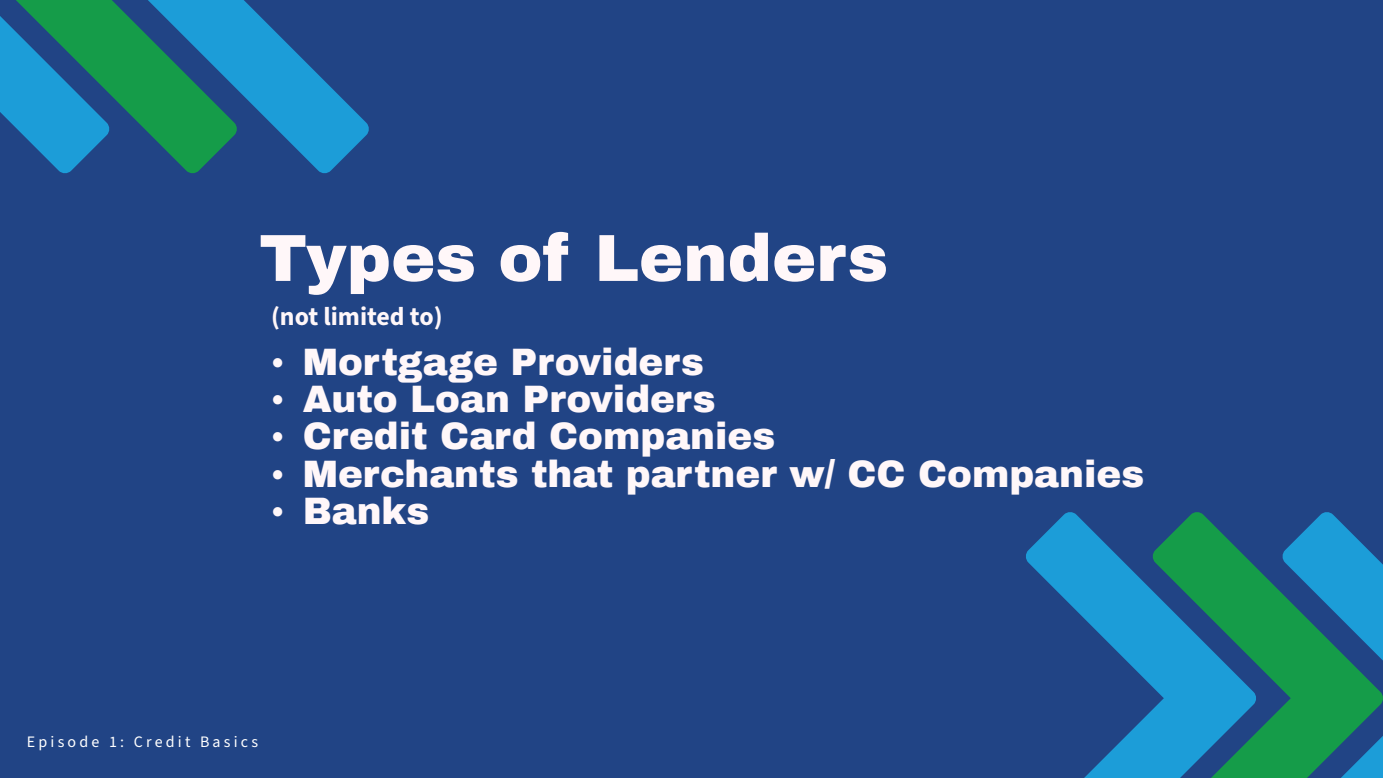
<style>
.page{position:relative;width:1383px;height:778px;background:#fff}
.page>*{position:absolute;margin:0;border:0;box-sizing:border-box;transform-origin:0 0}
.t1{font:900 66.6px "Archivo";color:#fff7f9}
.t2{font:900 37.2px "Archivo";color:#fff7f9}
.t3{font:700 25.8px "Source Sans 3";color:#fff7f9}
.t4{font:15.9px "Source Sans 3";letter-spacing:.2em;color:#fff}
.s1{font-family:"Times New Roman";font-weight:400}
</style>
<div class="page">
<div style="left:0;top:0;width:1382px;height:778px;background:#214485"></div>
<svg style="left:1256px;top:512px;width:126px;height:266px"></svg>
<svg style="left:1026px;top:512px;width:230px;height:266px"></svg>
<svg style="left:0;top:0;width:369px;height:174px"></svg>
<h1 class="t1" style="left:259px;top:217px;width:630px">Types of Lenders</h1>
<p class="t3" style="left:271px;top:300px;width:173px">(not limited to)</p>
<p class="t2" style="left:271px;top:339px;width:434px"><span class="s1">•</span> Mortgage Providers</p>
<p class="t2" style="left:271px;top:376px;width:446px"><span class="s1">•</span> Auto Loan Providers</p>
<p class="t2" style="left:271px;top:413px;width:506px"><span class="s1">•</span> Credit Card Companies</p>
<p class="t2" style="left:271px;top:451px;width:874px"><span class="s1">•</span> Merchants that partner w/ CC Companies</p>
<p class="t2" style="left:271px;top:488px;width:160px"><span class="s1">•</span> Banks</p>
<p class="t4" style="left:27px;top:731px;width:233px">Episode 1: Credit Basics</p>
</div>
